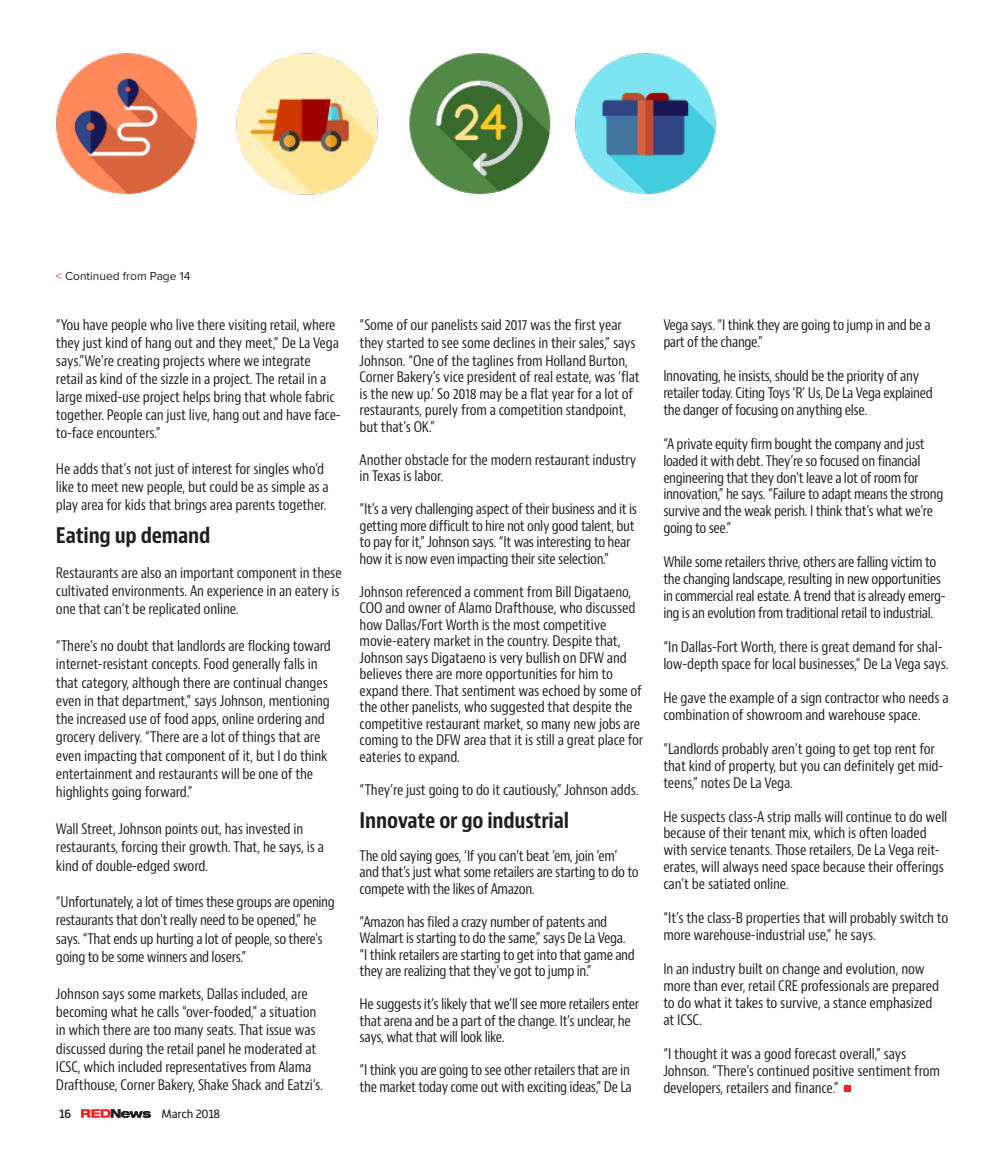
<style>
.page{position:relative;width:999px;height:1161px;background:#fff}
.page>*{position:absolute;margin:0;border:0;box-sizing:border-box;transform-origin:0 0}
.t1{font:700 condensed 21px "Bernino Sans";letter-spacing:-.01em;color:#231f20}
.t2{font:condensed 14.25px/16.5px "Bernino Sans";letter-spacing:-.01em;color:#231f20}
.Editorial_Section_He{font:12px "Proxima Nova";color:#231f20}
.t3{font:12px "Alwyn New";letter-spacing:-.03em;color:#231f20}
.t4{font:500 12px "Alwyn New";color:#231f20}
.s1{color:#ee2326}
</style>
<div class="page">
<svg style="left:81px;top:1109px;width:70px;height:9px"></svg>
<img style="left:44px;top:30px;width:196px;height:196px;border-radius:98px">
<img style="left:208px;top:25px;width:196px;height:197px;border-radius:98px">
<img style="left:372px;top:30px;width:196px;height:196px;border-radius:98px">
<img style="left:536px;top:30px;width:196px;height:196px;border-radius:98px">
<div style="left:844px;top:1085px;width:7px;height:7px;background:#ee2326"></div>
<p class="Editorial_Section_He" style="left:56px;top:267px;width:136px"><span class="s1">&lt;</span> Continued from Page 14</p>
<p class="t2" style="left:56px;top:316px;width:286px;line-height:18px">“You have people who live there visiting retail, where they just kind of hang out and they meet,” De La Vega says.”We’re creating projects where we integrate retail as kind of the sizzle in a project. The retail in a large mixed-use project helps bring that whole fabric together. People can just live, hang out and have face&shy;to-face encounters.”</p>
<p class="t2" style="left:56px;top:460px;width:274px;line-height:18px">He adds that’s not just of interest for singles who’d like to meet new people, but could be as simple as a play area for kids that brings area parents together.</p>
<p class="t1" style="left:56px;top:522px;width:156px">Eating up demand</p>
<p class="t2" style="left:56px;top:564px;width:287px;line-height:18.3px">Restaurants are also an important component in these cultivated environments. An experience in an eatery is one that can’t be replicated online.</p>
<p class="t2" style="left:56px;top:637px;width:276px;line-height:18.3px">“There's no doubt that landlords are flocking toward internet-resistant concepts. Food generally falls in that category, although there are continual changes even in that department,” says Johnson, mentioning the increased use of food apps, online ordering and grocery delivery. “There are a lot of things that are even impacting that component of it, but I do think entertainment and restaurants will be one of the highlights going forward.”</p>
<p class="t2" style="left:56px;top:820px;width:270px;line-height:18.3px">Wall Street, Johnson points out, has invested in restaurants, forcing their growth. That, he says, is a kind of double-edged sword.</p>
<p class="t2" style="left:56px;top:893px;width:280px;line-height:18.3px">“Unfortunately, a lot of times these groups are opening restaurants that don't really need to be opened,” he says. “That ends up hurting a lot of people, so there's going to be some winners and losers.”</p>
<p class="t2" style="left:56px;top:985px;width:269px;line-height:18.3px">Johnson says some markets, Dallas included, are becoming what he calls “over-fooded,” a situation in which there are too many seats. That issue was discussed during the retail panel he moderated at ICSC, which included representatives from Alama Drafthouse, Corner Bakery, Shake Shack and Eatzi’s.</p>
<p class="t4" style="left:59px;top:1107px;width:14px">16</p>
<p class="t3" style="left:162px;top:1107px;width:60px">March 2018</p>
<p class="t2" style="left:360px;top:316px;width:278px;line-height:18px">“Some of our panelists said 2017 was the first year they started to see some declines in their sales,” says<br>Johnson. “One of the taglines from Holland Burton,</p>
<p class="t2" style="left:360px;top:369px;width:282px">Corner Bakery’s vice president of real estate, was ‘flat is the new up.’ So 2018 may be a flat year for a lot of restaurants, purely from a competition standpoint, but that's OK.”</p>
<p class="t2" style="left:360px;top:452px;width:278px">Another obstacle for the modern restaurant industry in Texas is labor.</p>
<p class="t2" style="left:360px;top:501px;width:279px">“It’s a very challenging aspect of their business and it is getting more difficult to hire not only good talent, but to pay for it,” Johnson says. “It was interesting to hear how it is now even impacting their site selection.”</p>
<p class="t2" style="left:360px;top:584px;width:285px">Johnson referenced a comment from Bill Digataeno, COO and owner of Alamo Drafthouse, who discussed how Dallas/Fort Worth is the most competitive movie-eatery market in the country. Despite that, Johnson says Digataeno is very bullish on DFW and believes there are more opportunities for him to expand there. That sentiment was echoed by some of the other panelists, who suggested that despite the competitive restaurant market, so many new jobs are coming to the DFW area that it is still a great place for eateries to expand.</p>
<p class="t2" style="left:360px;top:782px;width:280px">“They’re just going to do it cautiously,” Johnson adds.</p>
<p class="t1" style="left:360px;top:807px;width:211px">Innovate or go industrial</p>
<p class="t2" style="left:360px;top:848px;width:280px">The old saying goes, ‘If you can’t beat ‘em, join ‘em’ and that’s just what some retailers are starting to do to compete with the likes of Amazon.</p>
<p class="t2" style="left:360px;top:914px;width:277px">“Amazon has filed a crazy number of patents and Walmart is starting to do the same,” says De La Vega. “I think retailers are starting to get into that game and they are realizing that they've got to jump in.”</p>
<p class="t2" style="left:360px;top:996px;width:281px">He suggests it’s likely that we’ll see more retailers enter that arena and be a part of the change. It’s unclear, he says, what that will look like.</p>
<p class="t2" style="left:360px;top:1062px;width:274px">“I think you are going to see other retailers that are in the market today come out with exciting ideas,” De La</p>
<p class="t2" style="left:663px;top:317px;width:269px;line-height:17px">Vega says. “I think they are going to jump in and be a part of the change.”</p>
<p class="t2" style="left:663px;top:368px;width:271px;line-height:17px">Innovating, he insists, should be the priority of any retailer today. Citing Toys ‘R’ Us, De La Vega explained the danger of focusing on anything else.</p>
<p class="t2" style="left:663px;top:435px;width:282px;line-height:17px">“A private equity firm bought the company and just loaded it with debt. They’re so focused on financial engineering that they don't leave a lot of room for innovation,” he says. “Failure to adapt means the strong survive and the weak perish. I think that's what we're going to see.”</p>
<p class="t2" style="left:663px;top:554px;width:284px;line-height:17px">While some retailers thrive, others are falling victim to the changing landscape, resulting in new opportunities in commercial real estate. A trend that is already emerg&shy;ing is an evolution from traditional retail to industrial.</p>
<p class="t2" style="left:663px;top:639px;width:287px;line-height:17px">“In Dallas-Fort Worth, there is great demand for shal&shy;low-depth space for local businesses,” De La Vega says.</p>
<p class="t2" style="left:663px;top:690px;width:287px;line-height:17px">He gave the example of a sign contractor who needs a combination of showroom and warehouse space.</p>
<p class="t2" style="left:663px;top:740px;width:282px;line-height:17px">“Landlords probably aren’t going to get top rent for that kind of property, but you can definitely get mid&shy;teens,” notes De La Vega.</p>
<p class="t2" style="left:663px;top:808px;width:286px;line-height:17px">He suspects class-A strip malls will continue to do well because of their tenant mix, which is often loaded with service tenants. Those retailers, De La Vega reit&shy;erates, will always need space because their offerings can’t be satiated online.</p>
<p class="t2" style="left:663px;top:910px;width:287px;line-height:17px">“It’s the class-B properties that will probably switch to more warehouse-industrial use,” he says.</p>
<p class="t2" style="left:663px;top:961px;width:277px;line-height:17px">In an industry built on change and evolution, now more than ever, retail CRE professionals are prepared to do what it takes to survive, a stance emphasized at ICSC.</p>
<p class="t2" style="left:663px;top:1046px;width:278px;line-height:17px">“I thought it was a good forecast overall,” says<br>Johnson. “There’s continued positive sentiment from developers, retailers and finance.”</p>
</div>
